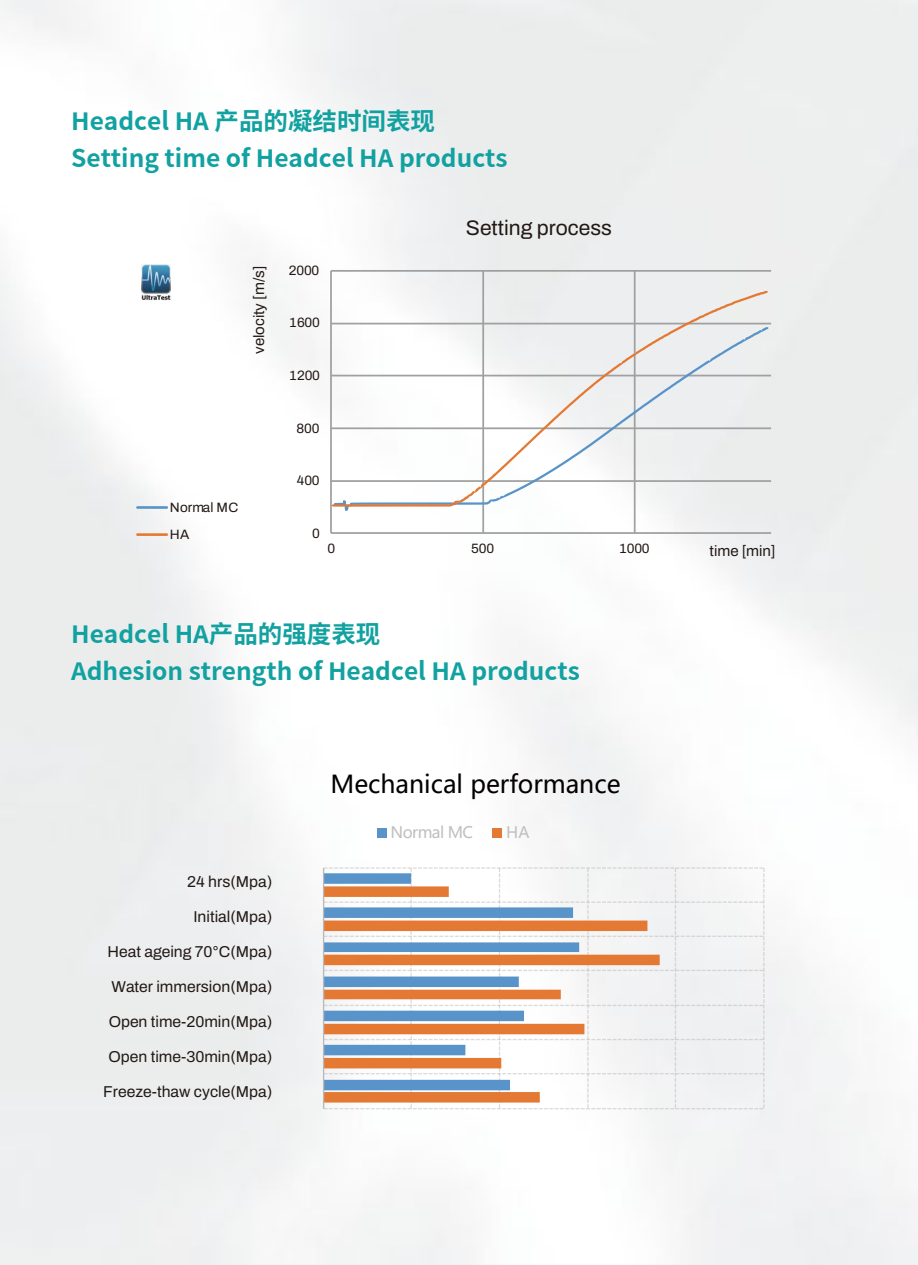
<style>
.page{position:relative;width:918px;height:1265px;background:#fff}
.page>*{position:absolute;margin:0;border:0;box-sizing:border-box;transform-origin:0 0}
.t1{font:700 24.5px/36.8px "Source Han Sans CN";color:#12a1a1}
.t2{font:24.5px "Microsoft Ya Hei";color:#040000}
.t3{font:21.18px "Archivo";color:#221815}
.t4{font:15.75px "Archivo";color:#221815}
.t5{font:15.75px "Microsoft Ya Hei";letter-spacing:-.035em;color:#c0bfbf}
.t6{font:15.05px "Archivo";color:#221815}
.t7{font:13.47px "Archivo";letter-spacing:-.015em;color:#221815}
.t8{font:13.47px/27.1px "Archivo";letter-spacing:.01em;color:#221815}
</style>
<div class="page">
<img style="left:0;top:0;width:918px;height:1265px">
<hr style="left:331px;top:480px;width:440px;height:2px;background:#a0a0a0">
<hr style="left:331px;top:427px;width:440px;height:2px;background:#a0a0a0">
<hr style="left:331px;top:375px;width:440px;height:1px;background:#a0a0a0">
<hr style="left:331px;top:323px;width:440px;height:1px;background:#a0a0a0">
<hr style="left:331px;top:270px;width:440px;height:2px;background:#a0a0a0">
<hr style="left:482px;top:271px;width:2px;height:262px;background:#a0a0a0">
<hr style="left:634px;top:271px;width:1px;height:262px;background:#a0a0a0">
<hr style="left:330px;top:271px;width:2px;height:262px;background:#a0a0a0">
<hr style="left:331px;top:532px;width:440px;height:2px;background:#a0a0a0">
<svg style="left:333px;top:507px;width:435px;height:4px"></svg>
<svg style="left:332px;top:290px;width:436px;height:217px;fill:#eff1f2"></svg>
<hr style="left:137px;top:506px;width:30px;height:3px;background:#5893c9">
<hr style="left:137px;top:533px;width:30px;height:3px;background:#e37933">
<svg style="left:324px;top:867px;width:440px;height:242px"></svg>
<svg style="left:324px;top:886px;width:336px;height:217px;fill:#f2f3f4"></svg>
<svg style="left:324px;top:873px;width:255px;height:217px"></svg>
<hr style="left:323px;top:868px;width:1px;height:241px;background:#b8b8b8">
<div style="left:377px;top:828px;width:10px;height:9px;background:#5893c9"></div>
<div style="left:492px;top:828px;width:10px;height:9px;background:#e37933"></div>
<img style="left:142px;top:264px;width:29px;height:36px">
<h1 class="t1" style="left:71px;top:103px;width:438px">Headcel HA 产品的凝结时间表现<br>Setting time of Headcel HA products</h1>
<p class="t6" style="left:248px;top:354px;width:90px;rotate:-90deg">velocity [m/s]</p>
<p class="t8" style="left:170px;top:493px;width:70px">Normal MC<br>HA</p>
<p class="t7" style="left:289px;top:261px;width:32px">2000</p>
<p class="t7" style="left:289px;top:313px;width:32px">1600</p>
<p class="t7" style="left:290px;top:365px;width:32px">1200</p>
<p class="t7" style="left:296px;top:418px;width:24px">800</p>
<p class="t7" style="left:297px;top:470px;width:24px">400</p>
<h2 class="t3" style="left:466px;top:212px;width:148px">Setting process</h2>
<p class="t7" style="left:312px;top:523px;width:9px">0</p>
<p class="t7" style="left:327px;top:539px;width:9px">0</p>
<p class="t7" style="left:471px;top:539px;width:24px">500</p>
<p class="t7" style="left:619px;top:539px;width:32px">1000</p>
<h1 class="t1" style="left:71px;top:617px;width:510px">Headcel HA产品的强度表现<br>Adhesion strength of Headcel HA products</h1>
<p class="t4" style="left:187px;top:870px;width:87px">24 hrs(Mpa)</p>
<p class="t4" style="left:193px;top:905px;width:81px">Initial(Mpa)</p>
<p class="t4" style="left:108px;top:940px;width:166px">Heat ageing 70°C(Mpa)</p>
<p class="t4" style="left:111px;top:975px;width:162px">Water immersion(Mpa)</p>
<p class="t4" style="left:109px;top:1010px;width:165px">Open time-20min(Mpa)</p>
<p class="t4" style="left:109px;top:1045px;width:165px">Open time-30min(Mpa)</p>
<p class="t4" style="left:103px;top:1080px;width:171px">Freeze-thaw cycle(Mpa)</p>
<h1 class="t2" style="left:330px;top:767px;width:292px">Mechanical performance</h1>
<p class="t5" style="left:390px;top:822px;width:84px">Normal MC</p>
<p class="t5" style="left:506px;top:822px;width:25px">HA</p>
<p class="t6" style="left:709px;top:539px;width:67px">time [min]</p>
</div>
